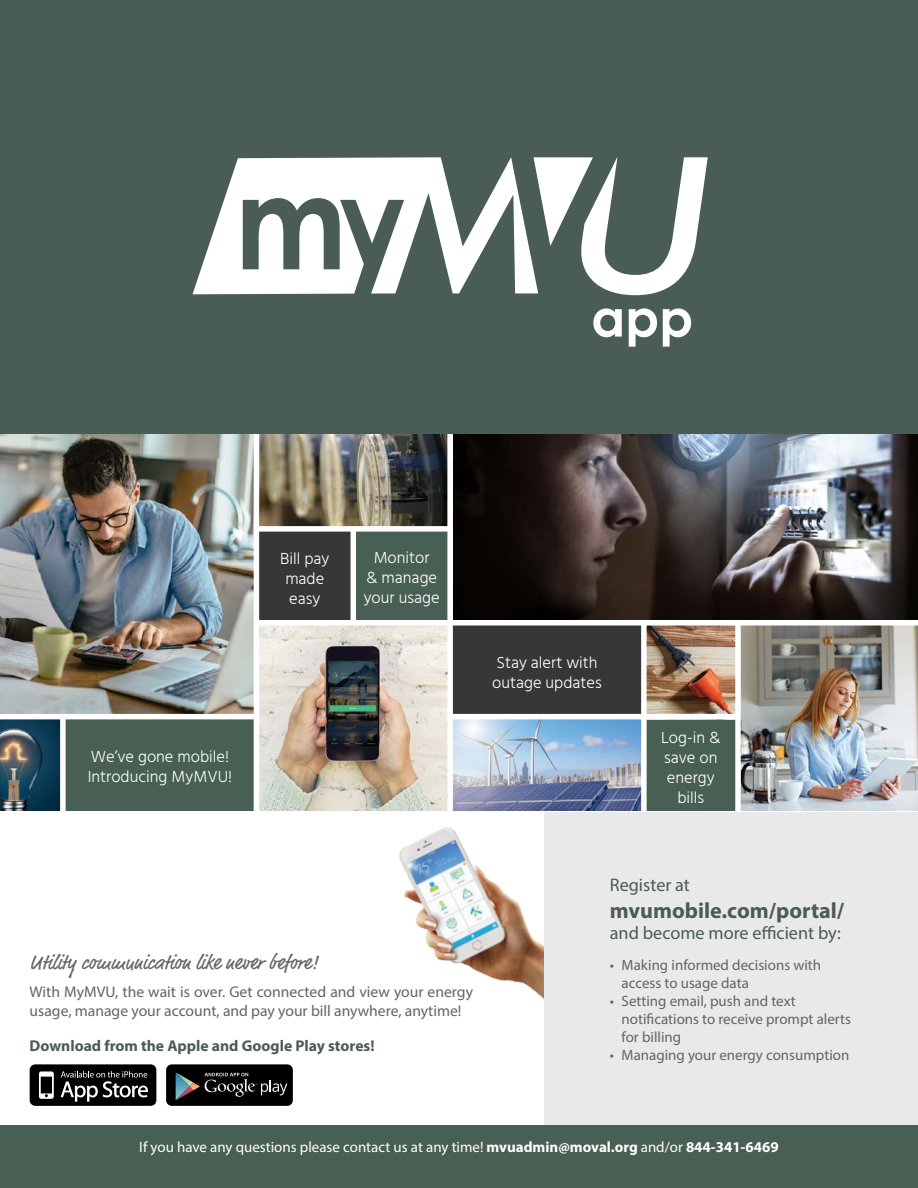
<style>
.page{position:relative;width:918px;height:1188px;background:#fff}
.page>*{position:absolute;margin:0;border:0;box-sizing:border-box;transform-origin:0 0}
.t1{font:700 51.6px "Century Gothic";color:#fff}
.t2{font:700 22.05px "Myriad Pro";color:#4a5c55}
.t3{font:20.85px "Market Pro";color:#636466}
.t4{font:18.15px "Myriad Pro";color:#4a5c55}
.t5{font:300 16.5px/19.8px "Hind";color:#fff;text-align:center}
.t6{font:15.6px/18.8px "Myriad Pro";color:#636466}
.t7{font:700 15.6px "Myriad Pro";color:#4a5c55}
.t8{font:15px/18px "Myriad Pro";color:#636466}
.t9{font:15px "Myriad Pro";color:#fff}
.s1{font-weight:700}
</style>
<div class="page">
<div style="left:0;top:0;width:918px;height:435px;background:#4a5d55"></div>
<div style="left:0;top:1125px;width:918px;height:63px;background:#485f52"></div>
<img style="left:399px;top:827px;width:145px;height:172px">
<div style="left:30px;top:1064px;width:126px;height:42px;background:#000;border-radius:6px"></div>
<svg style="left:39px;top:1071px;width:15px;height:28px"></svg>
<svg style="left:61px;top:1071px;width:87px;height:31px"></svg>
<div style="left:166px;top:1064px;width:127px;height:42px;background:#000;border-radius:6px"></div>
<svg style="left:176px;top:1073px;width:111px;height:27px"></svg>
<div style="left:544px;top:813px;width:374px;height:312px;background:#e9e9ea"></div>
<div style="left:641px;top:717px;width:97px;height:94px;background:#485f53"></div>
<div style="left:256px;top:529px;width:97px;height:94px;background:#373737"></div>
<img style="left:259px;top:435px;width:188px;height:91px">
<img style="left:0;top:435px;width:254px;height:279px">
<div style="left:450px;top:623px;width:194px;height:94px;background:#373737"></div>
<div style="left:353px;top:528px;width:97px;height:94px;background:#485f53"></div>
<img style="left:453px;top:719px;width:188px;height:92px">
<img style="left:0;top:719px;width:60px;height:92px">
<img style="left:259px;top:626px;width:188px;height:185px">
<img style="left:647px;top:626px;width:88px;height:88px">
<div style="left:63px;top:717px;width:194px;height:94px;background:#485f53"></div>
<img style="left:741px;top:626px;width:177px;height:185px">
<div style="left:0;top:714px;width:256px;height:5px;background:#fff"></div>
<div style="left:450px;top:714px;width:194px;height:5px;background:#fff"></div>
<div style="left:351px;top:529px;width:5px;height:94px;background:#fff"></div>
<div style="left:257px;top:526px;width:193px;height:6px;background:#fff"></div>
<div style="left:254px;top:435px;width:5px;height:376px;background:#fff"></div>
<div style="left:641px;top:623px;width:6px;height:188px;background:#fff"></div>
<div style="left:735px;top:623px;width:6px;height:188px;background:#fff"></div>
<div style="left:60px;top:717px;width:6px;height:94px;background:#fff"></div>
<div style="left:447px;top:435px;width:6px;height:376px;background:#fff"></div>
<div style="left:256px;top:620px;width:662px;height:6px;background:#fff"></div>
<div style="left:641px;top:714px;width:97px;height:5px;background:#fff"></div>
<svg style="left:538px;top:157px;width:170px;height:138px"></svg>
<svg style="left:193px;top:157px;width:345px;height:137px;fill:#fff"></svg>
<img style="left:454px;top:435px;width:464px;height:185px">
<h1 class="t1" style="left:591px;top:285px;width:104px">app</h1>
<p class="t5" style="left:280px;top:550px;width:51px">Bill pay made easy</p>
<p class="t5" style="left:364px;top:549px;width:77px">Monitor<br>&amp; manage your usage</p>
<p class="t5" style="left:88px;top:748px;width:146px;text-align:left">We’ve gone mobile!<br>Introducing MyMVU!</p>
<p class="t5" style="left:492px;top:654px;width:111px;text-align:left">Stay alert with outage updates</p>
<p class="t5" style="left:661px;top:729px;width:61px">Log-in &amp; save on energy bills</p>
<p class="t4" style="left:610px;top:874px;width:82px">Register at</p>
<h2 class="t2" style="left:610px;top:896px;width:236px">mvumobile.com/portal/</h2>
<p class="t4" style="left:610px;top:922px;width:233px">and become more efficient by:</p>
<h3 class="t3" style="left:30px;top:948px;width:290px">Utility communication like never before!</h3>
<p class="t8" style="left:622px;top:956px;width:201px;text-indent:-12px">• Making informed decisions with access to usage data</p>
<p class="t8" style="left:622px;top:992px;width:231px;text-indent:-12px">• Setting email, push and text notifications to receive prompt alerts for billing</p>
<p class="t8" style="left:610px;top:1045px;width:241px">• Managing your energy consumption</p>
<p class="t6" style="left:30px;top:983px;width:445px">With MyMVU, the wait is over. Get connected and view your energy usage, manage your account, and pay your bill anywhere, anytime!</p>
<p class="t7" style="left:30px;top:1036px;width:346px">Download from the Apple and Google Play stores!</p>
<p class="t9" style="left:139px;top:1138px;width:641px">If you have any questions please contact us at any time! <span class="s1">mvuadmin@moval.org</span> and/or <span class="s1">844-341-6469</span></p>
</div>
